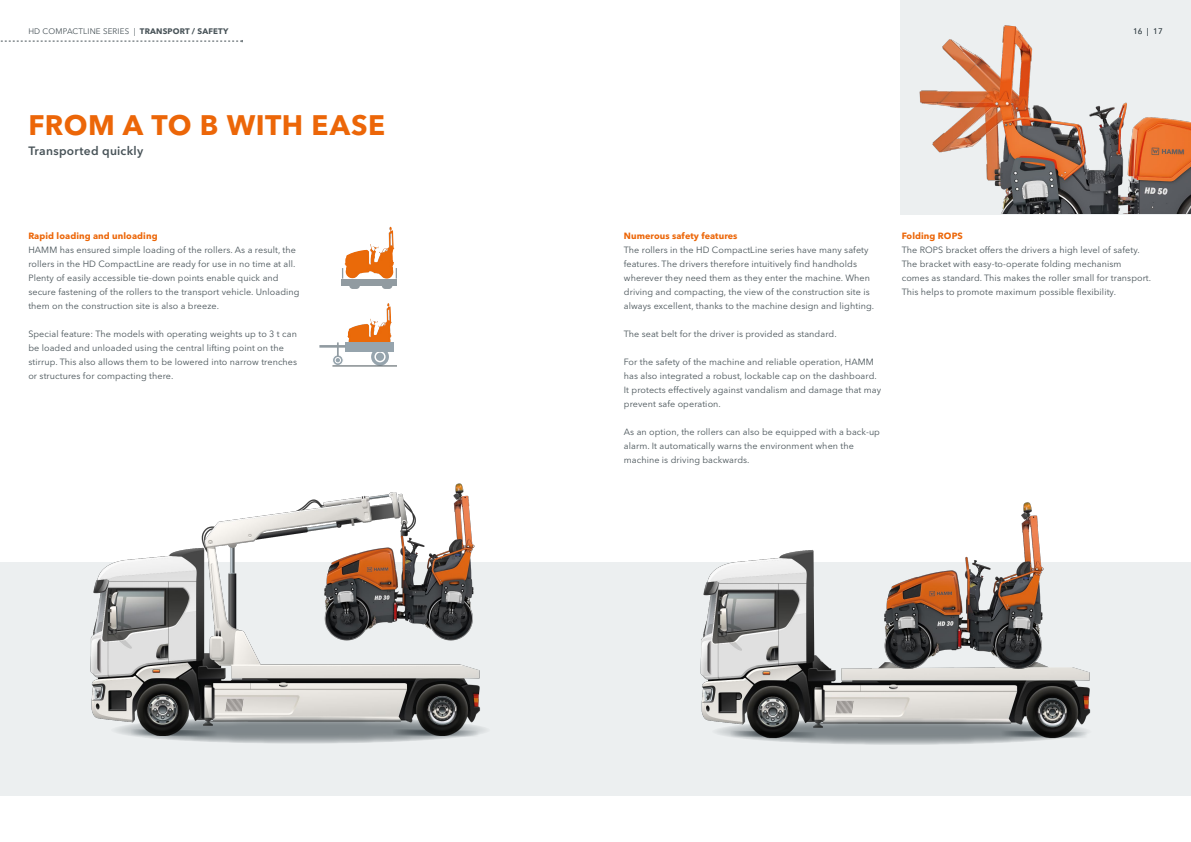
<style>
.page{position:relative;width:1191px;height:842px;background:#fff}
.page>*{position:absolute;margin:0;border:0;box-sizing:border-box;transform-origin:0 0}
.t1{font:700 28px "Avenir Next LT Pro";letter-spacing:.015em;color:#ec6608}
.t2{font:600 12px "Avenir Next LT Pro";letter-spacing:.025em;color:#485358}
.t3{font:9px/14px "Avenir Next LT Pro";letter-spacing:.01em;color:#485358}
.t4{font:700 9px "Avenir Next LT Pro";letter-spacing:.01em;color:#ec6608}
.t5{font:8px "Avenir Next LT Pro";letter-spacing:.02em;color:#485358}
.s1{font-weight:700}
</style>
<div class="page">
<div style="left:0;top:562px;width:1191px;height:234px;background:#eceff0"></div>
<img style="left:374px;top:303px;width:14px;height:32px">
<svg style="left:369px;top:352px;width:22px;height:14px"></svg>
<div style="left:345px;top:342px;width:49px;height:10px;background:#96a4ad"></div>
<hr style="left:319px;top:345px;width:26px;height:3px;background:#919ba1">
<svg style="left:332px;top:342px;width:12px;height:24px"></svg>
<hr style="left:332px;top:366px;width:65px;height:1px;background:#485358">
<div style="left:342px;top:279px;width:55px;height:6px;background:#919ba1"></div>
<div style="left:349px;top:282px;width:11px;height:7px;background:#919ba1;border-radius:3px"></div>
<div style="left:382px;top:282px;width:10px;height:7px;background:#919ba1;border-radius:3px"></div>
<img style="left:374px;top:227px;width:16px;height:35px">
<img style="left:900px;top:0;width:291px;height:214px">
<img style="left:700px;top:559px;width:391px;height:167px">
<img style="left:768px;top:502px;width:323px;height:210px">
<svg style="left:1072px;top:735px;width:13px;height:3px"></svg>
<img style="left:90px;top:493px;width:390px;height:231px">
<svg style="left:711px;top:718px;width:381px;height:27px;background:#888d8f"></svg>
<svg style="left:110px;top:717px;width:381px;height:27px;background:#898e90"></svg>
<svg style="left:0;top:40px;width:243px;height:2px"></svg>
<p class="t5" style="left:28px;top:27px;width:201px">HD COMPACTLINE SERIES | <span class="s1">TRANSPORT / SAFETY</span></p>
<h1 class="t1" style="left:28px;top:108px;width:358px">FROM A TO B WITH EASE</h1>
<h2 class="t2" style="left:28px;top:143px;width:116px">Transported quickly</h2>
<p class="t4" style="left:28px;top:230px;width:131px">Rapid loading and unloading</p>
<p class="t3" style="left:28px;top:243px;width:273px">HAMM has ensured simple loading of the rollers. As a result, the rollers in the HD CompactLine are ready for use in no time at all.<br>Plenty of easily accessible tie-down points enable quick and secure fastening of the rollers to the transport vehicle. Unloading them on the construction site is also a breeze.</p>
<p class="t3" style="left:28px;top:327px;width:270px">Special feature: The models with operating weights up to 3 t can be loaded and unloaded using the central lifting point on the stirrup. This also allows them to be lowered into narrow trenches or structures for compacting there.</p>
<p class="t5" style="left:1133px;top:27px;width:31px">16 | 17</p>
<p class="t4" style="left:624px;top:230px;width:115px">Numerous safety features</p>
<p class="t3" style="left:624px;top:243px;width:252px">The rollers in the HD CompactLine series have many safety features. The drivers therefore intuitively find handholds wherever they need them as they enter the machine. When driving and compacting, the view of the construction site is always excellent, thanks to the machine design and lighting.</p>
<p class="t3" style="left:624px;top:327px;width:214px">The seat belt for the driver is provided as standard.</p>
<p class="t3" style="left:624px;top:355px;width:259px">For the safety of the machine and reliable operation, HAMM has also integrated a robust, lockable cap on the dashboard.<br>It protects effectively against vandalism and damage that may prevent safe operation.</p>
<p class="t3" style="left:624px;top:425px;width:258px">As an option, the rollers can also be equipped with a back-up alarm. It automatically warns the environment when the machine is driving backwards.</p>
<p class="t4" style="left:901px;top:230px;width:63px">Folding ROPS</p>
<p class="t3" style="left:901px;top:243px;width:251px">The ROPS bracket offers the drivers a high level of safety.<br>The bracket with easy-to-operate folding mechanism<br>comes as standard. This makes the roller small for transport.<br>This helps to promote maximum possible flexibility.</p>
</div>
